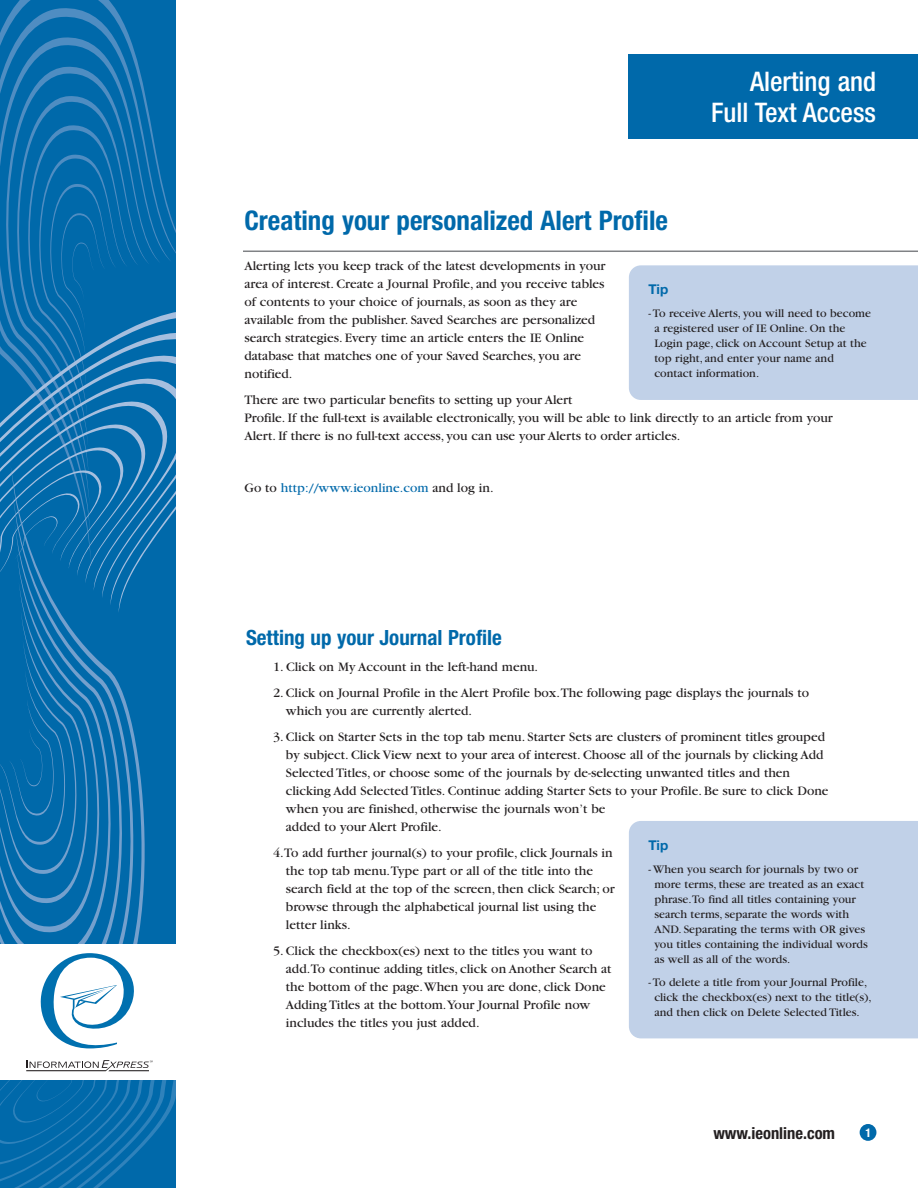
<style>
.page{position:relative;width:918px;height:1188px;background:#fff}
.page>*{position:absolute;margin:0;border:0;box-sizing:border-box;transform-origin:0 0}
.t1{font:700 condensed 27px "Helvetica Neue";color:#0069aa}
.t2{font:500 condensed 27px/31.5px "Helvetica Neue";color:#fff;text-align:right}
.t3{font:700 condensed 21px "Helvetica Neue";color:#0069aa}
.t4{font:700 condensed 16.5px "Helvetica Neue";color:#231f20}
.t5{font:13.5px/18px "Garamond";color:#231f20}
.t6{font:13.5px "Garamond";color:#0069aa}
.t7{font:700 13.5px "Helvetica Neue";color:#0069aa}
.t8{font:12px/15px "Garamond";color:#231f20}
.t9{font:700 condensed 12px "Helvetica Neue";color:#fff}
.s1{color:#231f20}
</style>
<div class="page">
<svg style="left:0;top:3px;width:176px;height:246px;background:#0f70ae"></svg>
<svg style="left:0;top:33px;width:172px;height:90px;background:#0f6fae"></svg>
<svg style="left:0;top:63px;width:161px;height:60px;background:#1070ae"></svg>
<svg style="left:5px;top:93px;width:145px;height:30px;background:#1170af"></svg>
<svg style="left:0;top:123px;width:174px;height:777px;background:#1071af"></svg>
<svg style="left:0;top:900px;width:176px;height:18px;background:#1171af"></svg>
<svg style="left:0;top:918px;width:176px;height:18px;background:#1774b1"></svg>
<svg style="left:0;top:936px;width:176px;height:8px"></svg>
<hr style="left:243px;top:251px;width:675px;height:1px;background:#808285">
<div style="left:860px;top:1124px;width:16px;height:17px;background:#0069aa;border-radius:50%"></div>
<div style="left:629px;top:821px;width:289px;height:217px;background:#c1d1e8"></div>
<div style="left:629px;top:265px;width:289px;height:135px;background:#c1d1e8"></div>
<div style="left:629px;top:54px;width:289px;height:84px;background:#0069aa"></div>
<svg style="left:0;top:953px;width:176px;height:235px"></svg>
<h1 class="t2" style="left:711px;top:68px;width:167px">Alerting and<br>Full Text Access</h1>
<h1 class="t1" style="left:244px;top:210px;width:425px">Creating your personalized Alert Profile</h1>
<p class="t5" style="left:244px;top:258px;width:363px">Alerting lets you keep track of the latest developments in your area of interest. Create a Journal Profile, and you receive tables of contents to your choice of journals, as soon as they are available from the publisher. Saved Searches are personalized search strategies. Every time an article enters the IE Online database that matches one of your Saved Searches, you are notified.</p>
<p class="t5" style="left:244px;top:392px;width:590px">There are two particular benefits to setting up your Alert<br>Profile. If the full-text is available electronically, you will be able to link directly to an article from your<br>Alert. If there is no full-text access, you can use your Alerts to order articles.</p>
<p class="t7" style="left:648px;top:284px;width:21px">Tip</p>
<p class="t8" style="left:654px;top:307px;width:218px;text-indent:-6px">- To receive Alerts, you will need to become a registered user of IE Online. On the Login page, click on Account Setup at the top right, and enter your name and contact information.</p>
<p class="t6" style="left:244px;top:483px;width:251px"><span class="s1">Go to</span> http://www.ieonline.com <span class="s1">and log in.</span></p>
<h2 class="t3" style="left:246px;top:630px;width:258px">Setting up your Journal Profile</h2>
<p class="t5" style="left:273px;top:659px;width:267px">1. Click on My Account in the left-hand menu.</p>
<p class="t5" style="left:286px;top:685px;width:525px;text-indent:-13px">2. Click on Journal Profile in the Alert Profile box.The following page displays the journals to which you are currently alerted.</p>
<p class="t5" style="left:286px;top:729px;width:544px;text-indent:-13px">3. Click on Starter Sets in the top tab menu. Starter Sets are clusters of prominent titles grouped by subject. Click View next to your area of interest. Choose all of the journals by clicking Add Selected Titles, or choose some of the journals by de-selecting unwanted titles and then clicking Add Selected Titles. Continue adding Starter Sets to your Profile. Be sure to click Done when you are finished, otherwise the journals won’t be<br>added to your Alert Profile.</p>
<p class="t5" style="left:286px;top:845px;width:330px;text-indent:-13px">4.To add further journal(s) to your profile, click Journals in the top tab menu.Type part or all of the title into the search field at the top of the screen, then click Search; or browse through the alphabetical journal list using the letter links.</p>
<p class="t5" style="left:286px;top:943px;width:327px;text-indent:-13px">5. Click the checkbox(es) next to the titles you want to add.To continue adding titles, click on Another Search at the bottom of the page.When you are done, click Done Adding Titles at the bottom.Your Journal Profile now includes the titles you just added.</p>
<p class="t7" style="left:648px;top:840px;width:21px">Tip</p>
<p class="t8" style="left:654px;top:863px;width:215px;text-indent:-6px">- When you search for journals by two or more terms, these are treated as an exact phrase.To find all titles containing your search terms, separate the words with AND. Separating the terms with OR gives you titles containing the individual words as well as all of the words.</p>
<p class="t8" style="left:648px;top:976px;width:225px;text-align:center">- To delete a title from your Journal Profile, click the checkbox(es) next to the title(s), and then click on Delete Selected Titles.</p>
<p class="t4" style="left:713px;top:1127px;width:123px">www.ieonline.com</p>
<p class="t9" style="left:865px;top:1128px;width:7px">1</p>
</div>
